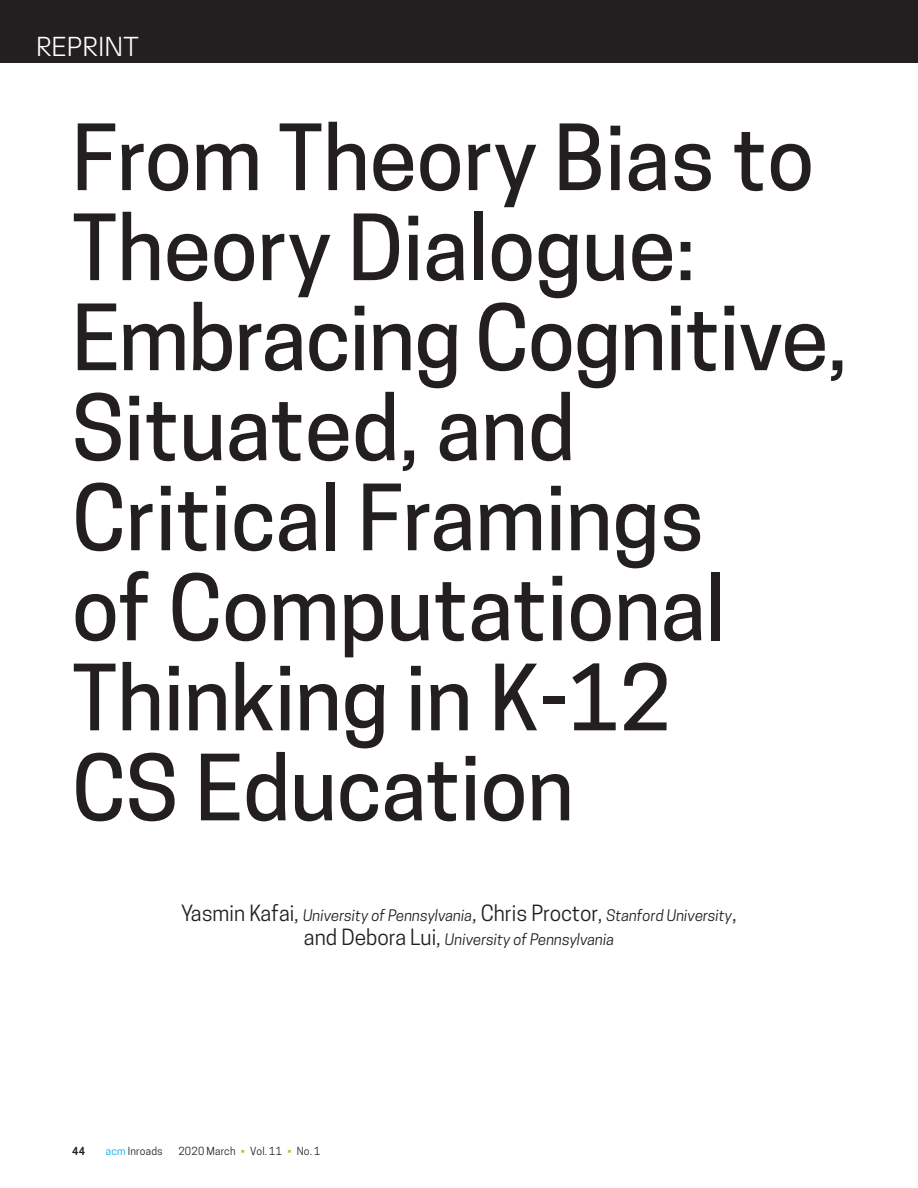
<style>
.page{position:relative;width:918px;height:1188px;background:#fff}
.page>*{position:absolute;margin:0;border:0;box-sizing:border-box;transform-origin:0 0}
.t1{font:500 85.5px/90px "Cooper Hewitt";color:#231f20}
.t2{font:300 30px "Clouseau Sans";color:#fff}
.t3{font:italic 15px/24px "Cooper Hewitt";color:#231f20;text-align:center}
.t4{font:10.5px "Cooper Hewitt";letter-spacing:.02em;color:#231f20}
.t5{font:600 10.5px "Cooper Hewitt";color:#231f20}
.s1{font-style:normal;font-size:21px}
.s2{color:#00aeef}
.s3{color:#9ccb3b}
</style>
<div class="page">
<div style="left:0;top:0;width:918px;height:63px;background:#231f20"></div>
<p class="t2" style="left:36px;top:36px;width:105px">REPRINT</p>
<p class="t1" style="left:72px;top:113px;width:777px">From Theory Bias to<br>Theory Dialogue:<br>Embracing Cognitive,<br>Situated, and<br>Critical Framings<br>of Computational<br>Thinking in K-12<br>CS Education</p>
<p class="t3" style="left:181px;top:903px;width:557px"><span class="s1">Yasmin Kafai,</span> University of Pennsylvania<span class="s1">, Chris Proctor,</span> Stanford University<span class="s1">, and Debora Lui,</span> University of Pennsylvania</p>
<p class="t5" style="left:72px;top:1145px;width:14px">44</p>
<p class="t4" style="left:106px;top:1145px;width:58px"><span class="s2">acm</span> Inroads</p>
<p class="t4" style="left:178px;top:1145px;width:144px">2020 March <span class="s3">•</span> Vol. 11 <span class="s3">•</span> No. 1</p>
</div>
